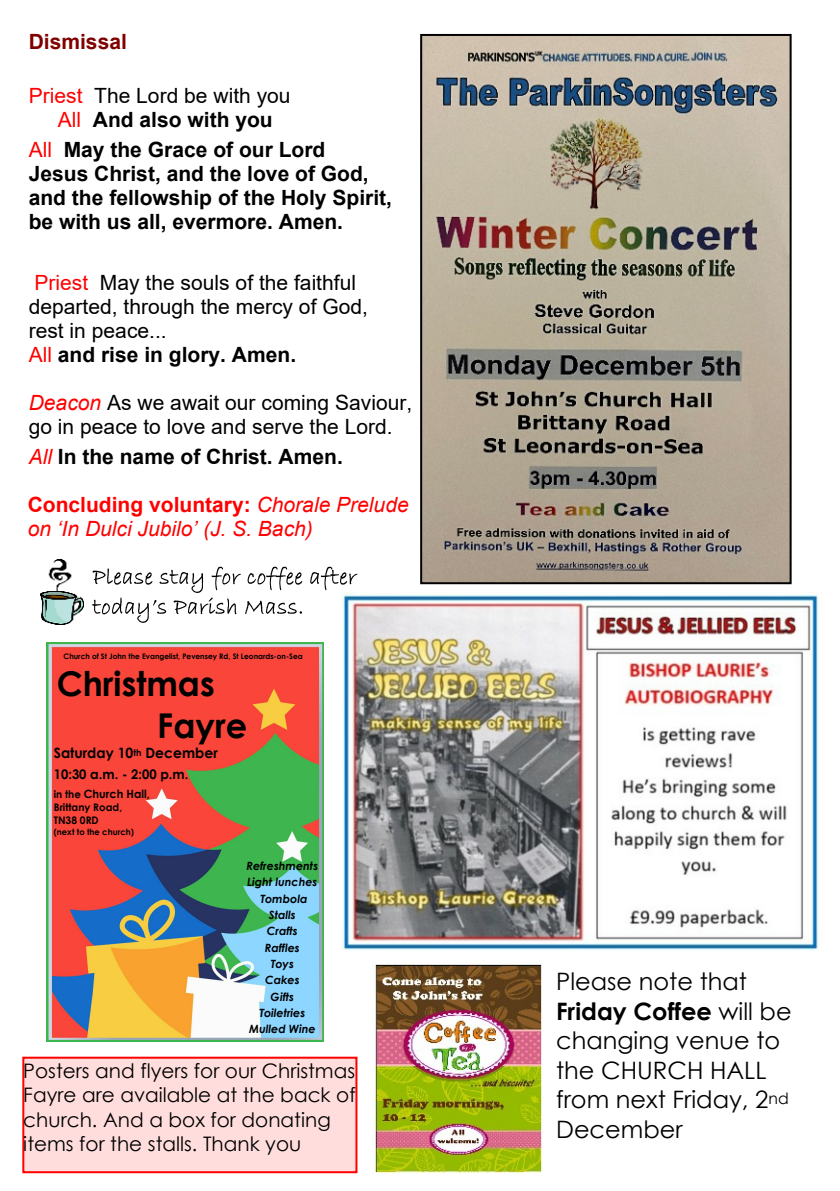
<style>
.page{position:relative;width:840px;height:1191px;background:#fff}
.page>*{position:absolute;margin:0;border:0;box-sizing:border-box;transform-origin:0 0}
.t1{font:700 34.2px/41.8px "Century Gothic";color:#000}
.t2{font:24px/29.4px "Century Gothic";color:#000}
.t3{font:21px/24px "Arial";color:#000}
.t4{font:700 21px/24px "Arial";color:#000}
.t5{font:italic 21px/24px "Arial";color:#f00}
.t6{font:700 21px "Arial";color:#800000}
.t7{font:20px/24.6px "Century Gothic";color:#000}
.t8{font:700 14.2px "Century Gothic";color:#000}
.t9{font:700 13.2px "Century Gothic";color:#000}
.t10{font:italic 700 11.4px/16.4px "Century Gothic";color:#000;text-align:center}
.t11{font:700 11.4px "Century Gothic";color:#000}
.t12{font:700 10.4px/12.8px "Century Gothic";color:#000}
.t13{font:700 8.6px "Century Gothic";color:#000}
.t14{font:700 7.6px "Century Gothic";color:#000}
.s1{color:#f00}
.s2{font-weight:700}
.s3{font-weight:400;color:#f00}
.s4{font-style:italic;color:#f00}
.s5{font-weight:400;font-style:italic;color:#f00}
.s6{font-weight:700;font-style:normal}
.s7{font-size:10.4px}
</style>
<div class="page">
<div style="left:23px;top:1057px;width:333px;height:115px;background:#fdd"></div>
<div style="left:22px;top:1056px;width:335px;height:117px;border:2px solid #f00"></div>
<svg style="left:310px;top:566px;width:47px;height:24px"></svg>
<svg style="left:92px;top:566px;width:210px;height:57px"></svg>
<img style="left:41px;top:559px;width:42px;height:65px">
<img style="left:341px;top:593px;width:478px;height:357px">
<img style="left:423px;top:37px;width:365px;height:544px">
<div style="left:420px;top:34px;width:371px;height:550px;border:2px solid #000"></div>
<svg style="left:47px;top:642px;width:277px;height:399px;background:#b0856e"></svg>
<div style="left:69px;top:664px;width:82px;height:112px;background:#fa453a"></div>
<img style="left:372px;top:962px;width:170px;height:211px">
<p class="t6" style="left:29px;top:34px;width:100px">Dismissal</p>
<p class="t3" style="left:29px;top:86px;width:263px;text-align:center"><span class="s1">Priest</span> The Lord be with you<br><span class="s1">All</span> <span class="s2">And also with you</span></p>
<p class="t4" style="left:29px;top:140px;width:364px"><span class="s3">All</span> May the Grace of our Lord<br>Jesus Christ, and the love of God, and the fellowship of the Holy Spirit, be with us all, evermore. Amen.</p>
<p class="t3" style="left:29px;top:272px;width:340px"><span class="s1">Priest</span> May the souls of the faithful departed, through the mercy of God, rest in peace...<br><span class="s1">All</span> <span class="s2">and rise in glory. Amen.</span></p>
<p class="t3" style="left:29px;top:392px;width:385px"><span class="s4">Deacon</span> As we await our coming Saviour, go in peace to love and serve the Lord.</p>
<p class="t4" style="left:29px;top:447px;width:315px"><span class="s5">All</span> In the name of Christ. Amen.</p>
<p class="t5" style="left:28px;top:494px;width:382px"><span class="s6">Concluding voluntary:</span> Chorale Prelude on ‘In Dulci Jubilo’ (J. S. Bach)</p>
<p class="t14" style="left:63px;top:653px;width:240px">Church of St John the Evangelist, Pevensey Rd, St Leonards-on-Sea</p>
<h1 class="t1" style="left:157px;top:666px;width:91px;text-indent:-100px">Christmas<br>Fayre</h1>
<p class="t8" style="left:54px;top:747px;width:165px">Saturday 10<sup>th</sup> December</p>
<p class="t9" style="left:54px;top:769px;width:136px">10:30 a.m. - 2:00 p.m.</p>
<p class="t11" style="left:54px;top:790px;width:98px"><span class="s7">in the</span> Church Hall,</p>
<p class="t12" style="left:54px;top:802px;width:70px">Brittany Road,<br>TN38 0RD</p>
<p class="t13" style="left:54px;top:828px;width:82px">(next to the church)</p>
<p class="t10" style="left:246px;top:858px;width:73px">Refreshments<br>Light lunches<br>Tombola<br>Stalls<br>Crafts<br>Raffles<br>Toys<br>Cakes<br>Gifts<br>Toiletries<br>Mulled Wine</p>
<p class="t7" style="left:23px;top:1060px;width:333px">Posters and flyers for our Christmas<br>Fayre are available at the back of church. And a box for donating items for the stalls. Thank you</p>
<p class="t2" style="left:555px;top:969px;width:237px">Please note that<br><span class="s2">Friday Coffee</span> will be changing venue to the CHURCH HALL from next Friday, 2<sup>nd<br></sup>December</p>
</div>
